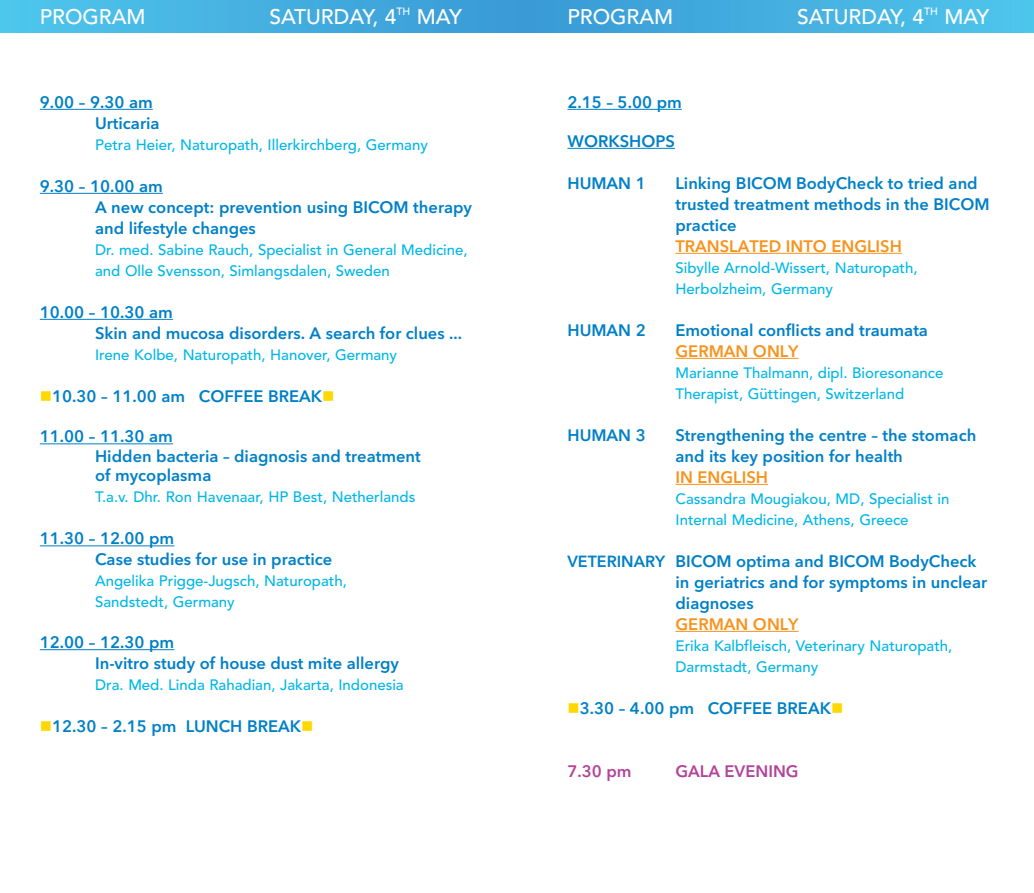
<style>
.page{position:relative;width:1034px;height:893px;background:#fff}
.page>*{position:absolute;margin:0;border:0;box-sizing:border-box;transform-origin:0 0}
.t1{font:500 21px "Avenir";color:#fff}
.t2{font:600 16.5px/21px "Avenir Next LT Pro";color:#0080c7}
.t3{font:600 16.5px "Avenir Next LT Pro";color:#f7931d}
.t4{font:600 16.5px "Avenir Next LT Pro";color:#b34399}
.t5{font:500 15px/21px "Avenir";color:#00b7e7}
.s1{color:#ffd801}
.s2{font-size:16.05px}
</style>
<div class="page">
<div style="left:519px;top:0;width:514px;height:33px;background:linear-gradient(to right,#3999d4,#4fc6ec)"></div>
<div style="left:0;top:0;width:526px;height:33px;background:linear-gradient(to right,#4fc7ed,#3999d4)"></div>
<hr style="left:40px;top:109px;width:113px;height:1px;background:#0080c7">
<hr style="left:40px;top:193px;width:123px;height:1px;background:#0080c7">
<hr style="left:40px;top:319px;width:133px;height:1px;background:#0080c7">
<hr style="left:40px;top:443px;width:133px;height:1px;background:#0080c7">
<hr style="left:40px;top:545px;width:134px;height:1px;background:#0080c7">
<hr style="left:40px;top:649px;width:134px;height:1px;background:#0080c7">
<hr style="left:567px;top:109px;width:114px;height:1px;background:#0080c7">
<hr style="left:567px;top:148px;width:108px;height:1px;background:#0080c7">
<hr style="left:675px;top:253px;width:226px;height:1px;background:#f7931d">
<hr style="left:675px;top:358px;width:123px;height:1px;background:#f7931d">
<hr style="left:675px;top:484px;width:92px;height:1px;background:#f7931d">
<hr style="left:675px;top:631px;width:123px;height:1px;background:#f7931d">
<p class="t1" style="left:40px;top:8px;width:107px">PROGRAM</p>
<p class="t1" style="left:269px;top:8px;width:194px">SATURDAY, 4<sup>TH</sup> MAY</p>
<p class="t1" style="left:567px;top:8px;width:107px">PROGRAM</p>
<p class="t1" style="left:797px;top:8px;width:194px">SATURDAY, 4<sup>TH</sup> MAY</p>
<p class="t2" style="left:95px;top:93px;width:66px;text-indent:-55px">9.00 – 9.30 am<br>Urticaria</p>
<p class="t5" style="left:95px;top:135px;width:334px">Petra Heier, Naturopath, Illerkirchberg, Germany</p>
<p class="t2" style="left:95px;top:177px;width:378px;text-indent:-55px">9.30 – 10.00 am<br>A new concept: prevention using BICOM therapy and lifestyle changes</p>
<p class="t5" style="left:95px;top:240px;width:374px">Dr. med. Sabine Rauch, Specialist in General Medicine, and Olle Svensson, Simlangsdalen, Sweden</p>
<p class="t2" style="left:95px;top:303px;width:368px;text-indent:-55px">10.00 – 10.30 am<br>Skin and mucosa disorders. A search for clues ...</p>
<p class="t5" style="left:95px;top:345px;width:303px">Irene Kolbe, Naturopath, Hanover, Germany</p>
<p class="t2" style="left:40px;top:387px;width:296px"><span class="s1">■</span>10.30 – 11.00 am COFFEE BREAK<span class="s1">■</span></p>
<p class="t2" style="left:95px;top:428px;width:327px;line-height:19.5px;text-indent:-55px">11.00 – 11.30 am<br>Hidden bacteria – diagnosis and treatment of mycoplasma</p>
<p class="t5" style="left:95px;top:488px;width:322px">T.a.v. Dhr. Ron Havenaar, HP Best, Netherlands</p>
<p class="t2" style="left:95px;top:530px;width:239px;text-indent:-55px">11.30 – 12.00 pm<br>Case studies for use in practice</p>
<p class="t5" style="left:95px;top:572px;width:253px">Angelika Prigge-Jugsch, Naturopath,<br>Sandstedt, Germany</p>
<p class="t2" style="left:95px;top:633px;width:305px;text-indent:-55px">12.00 – 12.30 pm<br>In-vitro study of house dust mite allergy</p>
<p class="t5" style="left:95px;top:675px;width:310px">Dra. Med. Linda Rahadian, Jakarta, Indonesia</p>
<p class="t2" style="left:40px;top:717px;width:275px"><span class="s1">■</span>12.30 – 2.15 pm LUNCH BREAK<span class="s1">■</span></p>
<p class="t2" style="left:567px;top:93px;width:116px">2.15 – 5.00 pm</p>
<p class="t2" style="left:567px;top:132px;width:109px">WORKSHOPS</p>
<p class="t2" style="left:567px;top:174px;width:80px">HUMAN 1</p>
<p class="t2" style="left:675px;top:174px;width:315px">Linking BICOM BodyCheck to tried and trusted treatment methods in the BICOM practice</p>
<p class="t3" style="left:675px;top:240px;width:228px">TRANSLATED INTO ENGLISH</p>
<p class="t5" style="left:675px;top:258px;width:243px">Sibylle Arnold-Wissert, Naturopath,<br>Herbolzheim, Germany</p>
<p class="t2" style="left:567px;top:321px;width:80px">HUMAN 2</p>
<p class="t2" style="left:675px;top:321px;width:254px">Emotional conflicts and traumata</p>
<p class="t3" style="left:675px;top:345px;width:124px">GERMAN ONLY</p>
<p class="t5" style="left:675px;top:363px;width:269px">Marianne Thalmann, dipl. Bioresonance<br>Therapist, Güttingen, Switzerland</p>
<p class="t2" style="left:567px;top:426px;width:80px">HUMAN 3</p>
<p class="t2" style="left:675px;top:426px;width:302px">Strengthening the centre – the stomach and its key position for health</p>
<p class="t3" style="left:675px;top:471px;width:94px">IN ENGLISH</p>
<p class="t5" style="left:675px;top:489px;width:275px">Cassandra Mougiakou, MD, Specialist in<br>Internal Medicine, Athens, Greece</p>
<p class="t2" style="left:675px;top:552px;width:313px;text-indent:-108px"><span class="s2">VETERINARY</span> BICOM optima and BICOM BodyCheck in geriatrics and for symptoms in unclear diagnoses</p>
<p class="t3" style="left:675px;top:618px;width:124px">GERMAN ONLY</p>
<p class="t5" style="left:675px;top:636px;width:278px">Erika Kalbfleisch, Veterinary Naturopath,<br>Darmstadt, Germany</p>
<p class="t2" style="left:567px;top:699px;width:277px"><span class="s1">■</span>3.30 – 4.00 pm COFFEE BREAK<span class="s1">■</span></p>
<p class="t4" style="left:567px;top:765px;width:66px">7.30 pm</p>
<p class="t4" style="left:675px;top:765px;width:125px">GALA EVENING</p>
</div>
